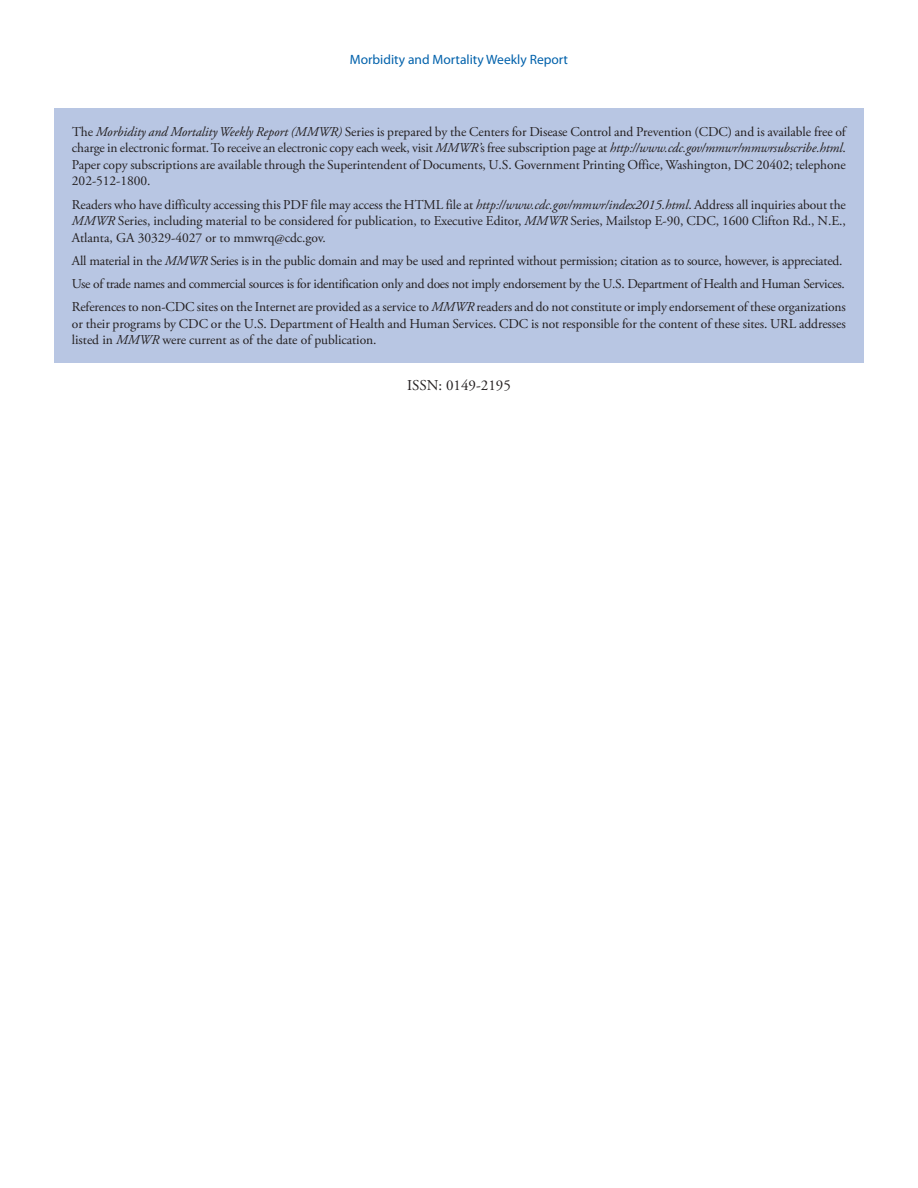
<style>
.page{position:relative;width:918px;height:1188px;background:#fff}
.page>*{position:absolute;margin:0;border:0;box-sizing:border-box;transform-origin:0 0}
.t1{font:15px "Adobe Garamond Pro";color:#231f20}
.t2{font:13.5px/16.5px "Adobe Garamond Pro";letter-spacing:-.01em;color:#231f20;text-align:justify}
.t3{font:13.5px "Myriad Pro";color:#0161ab}
.s1{font-style:italic}
</style>
<div class="page">
<div style="left:54px;top:108px;width:810px;height:254px;background:#b8c6e3"></div>
<p class="t3" style="left:350px;top:51px;width:220px">Morbidity and Mortality Weekly Report</p>
<p class="t2" style="left:72px;top:124px;width:775px">The <span class="s1">Morbidity and Mortality Weekly Report (MMWR)</span> Series is prepared by the Centers for Disease Control and Prevention (CDC) and is available free of charge in electronic format. To receive an electronic copy each week, visit <span class="s1">MMWR’</span>s free subscription page at <span class="s1">http://www.cdc.gov/mmwr/mmwrsubscribe.html</span>.<br>Paper copy subscriptions are available through the Superintendent of Documents, U.S. Government Printing Office, Washington, DC 20402; telephone 202-512-1800.</p>
<p class="t2" style="left:72px;top:196px;width:775px">Readers who have difficulty accessing this PDF file may access the HTML file at <span class="s1">http://www.cdc.gov/mmwr/index2015.html</span>. Address all inquiries about the <span class="s1">MMWR</span> Series, including material to be considered for publication, to Executive Editor, <span class="s1">MMWR</span> Series, Mailstop E-90, CDC, 1600 Clifton Rd., N.E., Atlanta, GA 30329-4027 or to mmwrq@cdc.gov.</p>
<p class="t2" style="left:72px;top:249px;width:775px;line-height:23.2px;text-align:left">All material in the <span class="s1">MMWR</span> Series is in the public domain and may be used and reprinted without permission; citation as to source, however, is appreciated.<br>Use of trade names and commercial sources is for identification only and does not imply endorsement by the U.S. Department of Health and Human Services.<br>References to non-CDC sites on the Internet are provided as a service to <span class="s1">MMWR</span> readers and do not constitute or imply endorsement of these organizations</p>
<p class="t2" style="left:72px;top:316px;width:775px">or their programs by CDC or the U.S. Department of Health and Human Services. CDC is not responsible for the content of these sites. URL addresses listed in <span class="s1">MMWR</span> were current as of the date of publication.</p>
<p class="t1" style="left:407px;top:376px;width:105px">ISSN: 0149-2195</p>
</div>
